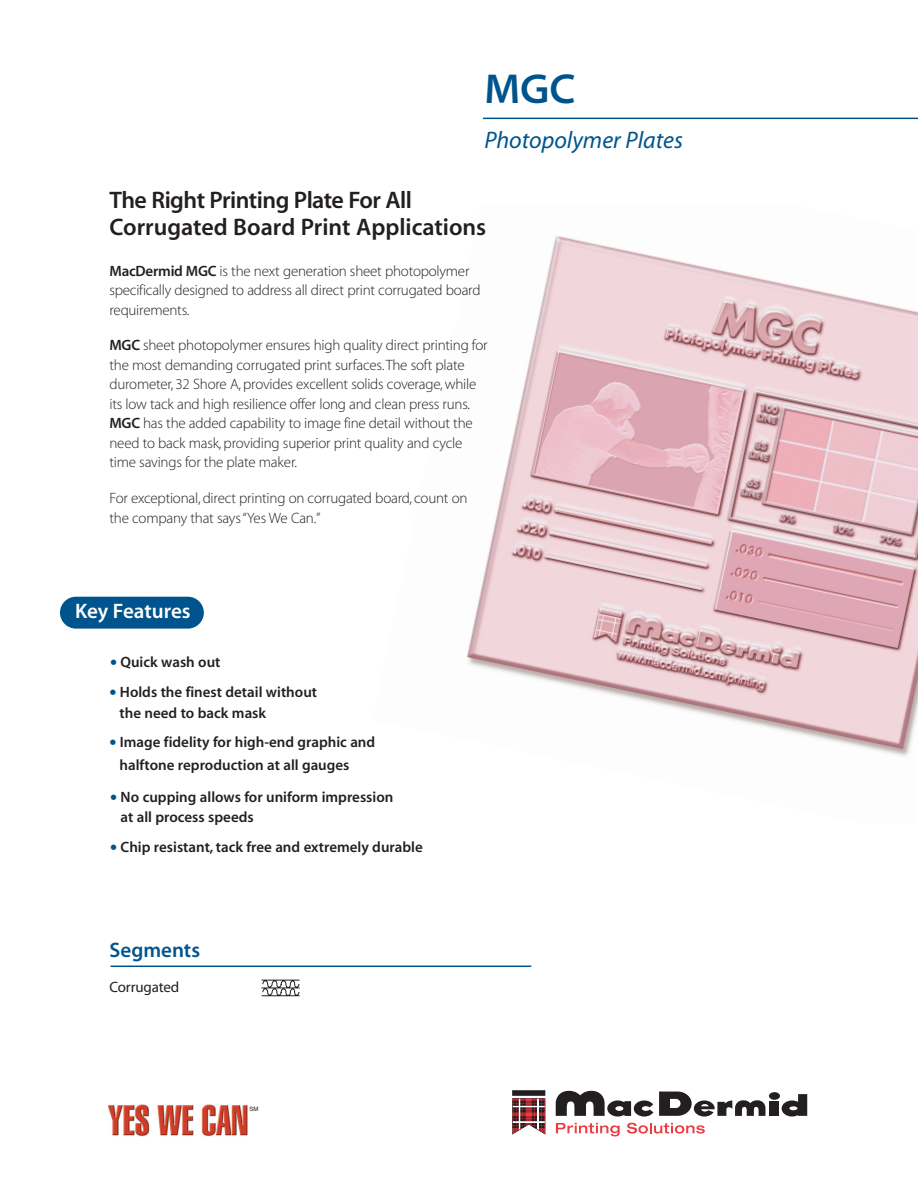
<style>
.page{position:relative;width:918px;height:1188px;background:#fff}
.page>*{position:absolute;margin:0;border:0;box-sizing:border-box;transform-origin:0 0}
.t1{font:42px "Myriad MM 565 700";color:#00548e;scale:.95 1}
.t2{font:24px/27px "Myriad MM 565 600";letter-spacing:-.005em;color:#231f20}
.t3{font:24px "Myriad MM It 400 600";color:#00548e}
.t4{font:21px "Myriad MM 565 600";letter-spacing:-.005em;color:#fff}
.t5{font:21px "Myriad MM 565 600";color:#00548e}
.t6{font:15px/19.5px "Myriad MM 215 600";letter-spacing:-.015em;color:#231f20}
.t7{font:15px/19.5px "Myriad MM 565 600";color:#231f20}
.t8{font:15px "Myriad MM 400 600";letter-spacing:-.01em;color:#231f20}
.t9{font:6px "Helvetica";color:#231f20}
.s1{font-family:"Myriad MM 565 600"}
.s2{font-size:22.5px;color:#00548e}
</style>
<div class="page">
<img style="left:466px;top:236px;width:452px;height:520px">
<div style="left:60px;top:597px;width:144px;height:32px;background:#00548e;border-radius:16px"></div>
<hr style="left:483px;top:118px;width:435px;height:1px;background:#00548e">
<svg style="left:556px;top:1123px;width:64px;height:13px"></svg>
<svg style="left:627px;top:1123px;width:78px;height:11px"></svg>
<svg style="left:556px;top:1091px;width:97px;height:26px"></svg>
<div style="left:770px;top:1102px;width:9px;height:14px;background:#231f20"></div>
<svg style="left:659px;top:1092px;width:106px;height:25px"></svg>
<div style="left:769px;top:1092px;width:11px;height:8px;background:#231f20;border-radius:50%"></div>
<svg style="left:782px;top:1094px;width:25px;height:23px"></svg>
<svg style="left:512px;top:1090px;width:33px;height:45px"></svg>
<img style="left:107px;top:1104px;width:141px;height:33px">
<svg style="left:261px;top:979px;width:39px;height:18px"></svg>
<hr style="left:111px;top:966px;width:420px;height:1px;background:#00548e">
<h1 class="t1" style="left:484px;top:73px;width:98px">MGC</h1>
<h2 class="t3" style="left:484px;top:131px;width:200px">Photopolymer Plates</h2>
<h2 class="t2" style="left:110px;top:188px;width:378px">The Right Printing Plate For All<br>Corrugated Board Print Applications</h2>
<p class="t6" style="left:110px;top:262px;width:373px"><span class="s1">MacDermid MGC</span> is the next generation sheet photopolymer specifically designed to address all direct print corrugated board requirements.</p>
<p class="t6" style="left:110px;top:337px;width:380px"><span class="s1">MGC</span> sheet photopolymer ensures high quality direct printing for the most demanding corrugated print surfaces. The soft plate durometer, 32 Shore A, provides excellent solids coverage, while its low tack and high resilience offer long and clean press runs.<br><span class="s1">MGC</span> has the added capability to image fine detail without the need to back mask, providing superior print quality and cycle time savings for the plate maker.</p>
<p class="t6" style="left:110px;top:490px;width:360px">For exceptional, direct printing on corrugated board, count on the company that says “Yes We Can.”</p>
<h3 class="t4" style="left:75px;top:603px;width:117px">Key Features</h3>
<p class="t7" style="left:110px;top:654px;width:112px"><span class="s2">•</span> Quick wash out</p>
<p class="t7" style="left:110px;top:683px;width:209px"><span class="s2">•</span> Holds the finest detail without</p>
<p class="t7" style="left:120px;top:705px;width:148px">the need to back mask</p>
<p class="t7" style="left:110px;top:734px;width:267px"><span class="s2">•</span> Image fidelity for high-end graphic and</p>
<p class="t7" style="left:120px;top:757px;width:231px">halftone reproduction at all gauges</p>
<p class="t7" style="left:121px;top:789px;width:274px;text-indent:-10px"><span class="s2">•</span> No cupping allows for uniform impression at all process speeds</p>
<p class="t7" style="left:110px;top:838px;width:314px"><span class="s2">•</span> Chip resistant, tack free and extremely durable</p>
<h3 class="t5" style="left:110px;top:942px;width:92px">Segments</h3>
<p class="t8" style="left:110px;top:981px;width:71px">Corrugated</p>
<p class="t9" style="left:249px;top:1106px;width:10px">SM</p>
</div>
